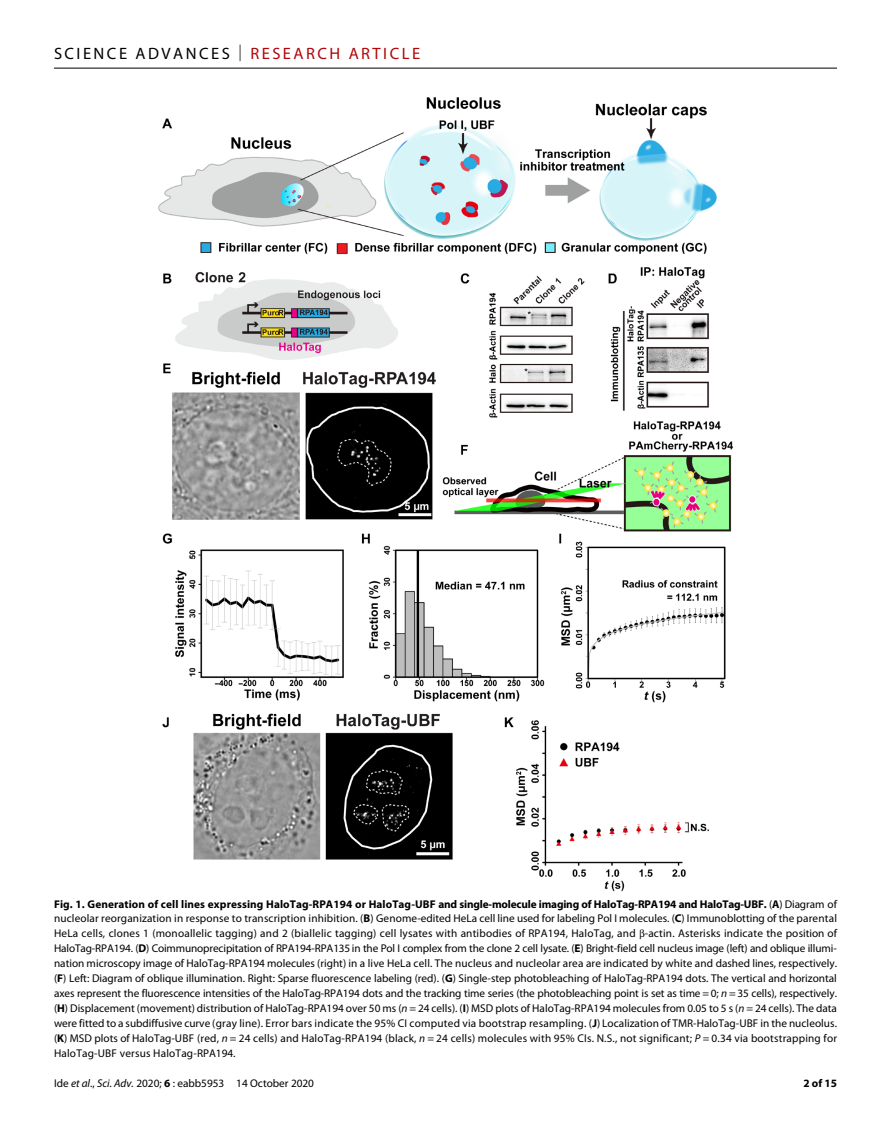
<style>
.page{position:relative;width:891px;height:1134px;background:#fff}
.page>*{position:absolute;margin:0;border:0;box-sizing:border-box;transform-origin:0 0}
.t1{font:16.5px "Myriad Pro";letter-spacing:.15em;color:#000}
.t2{font:11.25px/15px "Myriad Pro";letter-spacing:.015em;color:#000;text-align:justify}
.t3{font:700 11.25px "Myriad Pro";color:#000}
.s1{font-weight:300}
.s2{color:#b10508}
.s3{font-weight:700}
.s4{font-style:italic}
</style>
<div class="page">
<hr style="left:54px;top:68px;width:783px;height:1px;background:#000">
<img style="left:158px;top:97px;width:575px;height:795px">
<h1 class="t1" style="left:54px;top:40px;width:368px">SCIENCE ADVANCES <span class="s1">|</span> <span class="s2">RESEARCH ARTICLE</span></h1>
<p class="t2" style="left:54px;top:896px;width:785px"><span class="s3">Fig. 1. Generation of cell lines expressing HaloTag-RPA194 or HaloTag-UBF and single-molecule imaging of HaloTag-RPA194 and HaloTag-UBF.</span> (<span class="s3">A</span>) Diagram of nucleolar reorganization in response to transcription inhibition. (<span class="s3">B</span>) Genome-edited HeLa cell line used for labeling Pol I molecules. (<span class="s3">C</span>) Immunoblotting of the parental HeLa cells, clones 1 (monoallelic tagging) and 2 (biallelic tagging) cell lysates with antibodies of RPA194, HaloTag, and -actin. Asterisks indicate the position of HaloTag-RPA194. (<span class="s3">D</span>) Coimmunoprecipitation of RPA194-RPA135 in the Pol I complex from the clone 2 cell lysate. (<span class="s3">E</span>) Bright-field cell nucleus image (left) and oblique illumi&shy;nation microscopy image of HaloTag-RPA194 molecules (right) in a live HeLa cell. The nucleus and nucleolar area are indicated by white and dashed lines, respectively. (<span class="s3">F</span>) Left: Diagram of oblique illumination. Right: Sparse fluorescence labeling (red). (<span class="s3">G</span>) Single-step photobleaching of HaloTag-RPA194 dots. The vertical and horizontal axes represent the fluorescence intensities of the HaloTag-RPA194 dots and the tracking time series (the photobleaching point is set as time = 0; <span class="s4">n</span> = 35 cells), respectively. (<span class="s3">H</span>) Displacement (movement) distribution of HaloTag-RPA194 over 50 ms (<span class="s4">n</span> = 24 cells). (<span class="s3">I</span>) MSD plots of HaloTag-RPA194 molecules from 0.05 to 5 s (<span class="s4">n</span> = 24 cells). The data were fitted to a subdiffusive curve (gray line). Error bars indicate the 95% CI computed via bootstrap resampling. (<span class="s3">J</span>) Localization of TMR-HaloTag-UBF in the nucleolus. (<span class="s3">K</span>) MSD plots of HaloTag-UBF (red, <span class="s4">n</span> = 24 cells) and HaloTag-RPA194 (black, <span class="s4">n</span> = 24 cells) molecules with 95% CIs. N.S., not significant; <span class="s4">P</span> = 0.34 via bootstrapping for HaloTag-UBF versus HaloTag-RPA194.</p>
<p class="t2" style="left:54px;top:1076px;width:262px">Ide <span class="s4">et al</span>., <span class="s4">Sci. Adv.</span> 2020; <span class="s3">6</span> : eabb5953 14 October 2020</p>
<p class="t3" style="left:803px;top:1074px;width:35px">2 of 15</p>
</div>
